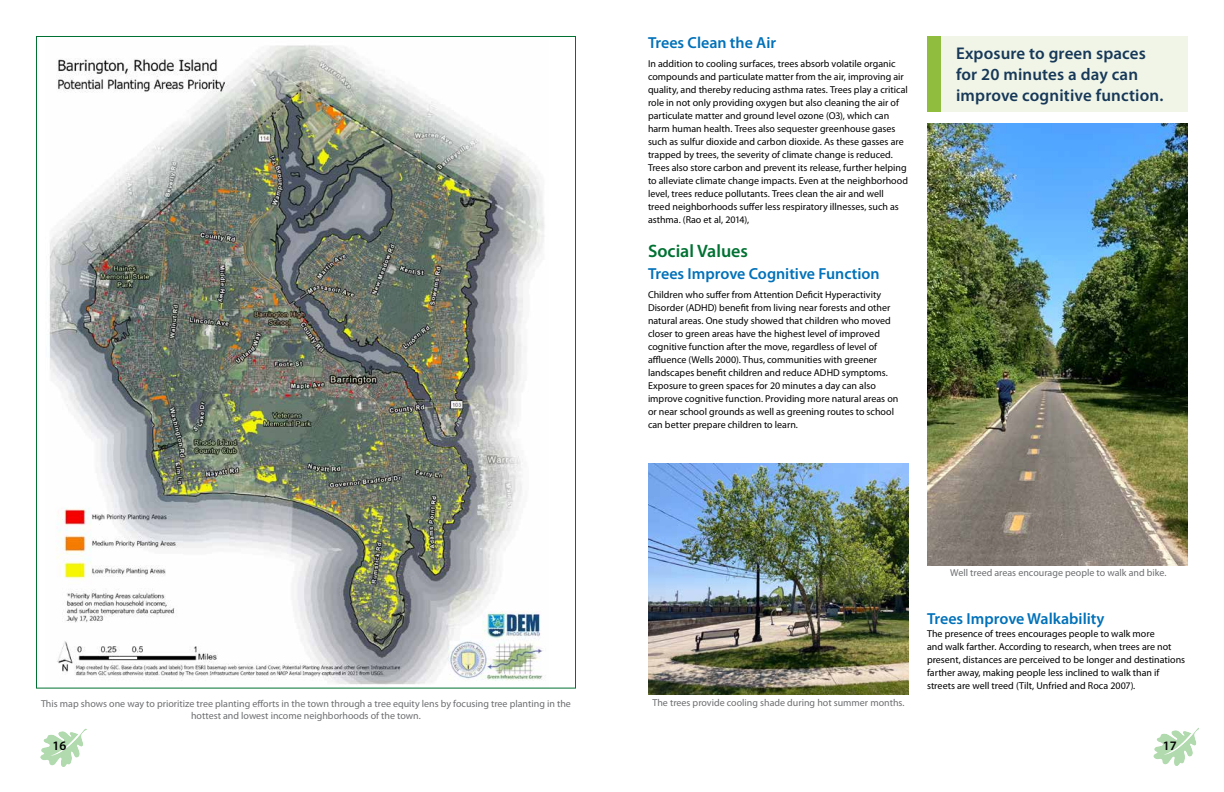
<style>
.page{position:relative;width:1224px;height:792px;background:#fff}
.page>*{position:absolute;margin:0;border:0;box-sizing:border-box;transform-origin:0 0}
.t1{font:600 18px "Myriad Pro";color:#007132}
.t2{font:600 17px/21px "Myriad Pro";letter-spacing:.01em;color:#173858}
.t3{font:600 16px "Myriad Pro";color:#0071b9}
.t4{font:600 13px "Myriad Pro";color:#000}
.t5{font:10px/13px "Myriad Pro";color:#000}
.t6{font:10px/12px "Myriad Pro";color:#6d6e71;text-align:center}
</style>
<div class="page">
<svg style="left:1192px;top:728px;width:7px;height:7px"></svg>
<svg style="left:79px;top:729px;width:6px;height:7px"></svg>
<img style="left:49px;top:45px;width:496px;height:640px">
<img style="left:648px;top:464px;width:261px;height:230px">
<img style="left:927px;top:124px;width:261px;height:441px">
<div style="left:927px;top:36px;width:261px;height:75px;background:#f0f5e7"></div>
<div style="left:927px;top:36px;width:14px;height:75px;background:#91bd3e"></div>
<p class="t6" style="left:41px;top:697px;width:531px">This map shows one way to prioritize tree planting efforts in the town through a tree equity lens by focusing tree planting in the hottest and lowest income neighborhoods of the town.</p>
<h3 class="t3" style="left:648px;top:32px;width:130px">Trees Clean the Air</h3>
<p class="t5" style="left:648px;top:57px;width:262px">In addition to cooling surfaces, trees absorb volatile organic compounds and particulate matter from the air, improving air quality, and thereby reducing asthma rates. Trees play a critical role in not only providing oxygen but also cleaning the air of particulate matter and ground level ozone (O3), which can harm human health. Trees also sequester greenhouse gases such as sulfur dioxide and carbon dioxide. As these gasses are trapped by trees, the severity of climate change is reduced.<br>Trees also store carbon and prevent its release, further helping to alleviate climate change impacts. Even at the neighborhood level, trees reduce pollutants. Trees clean the air and well treed neighborhoods suffer less respiratory illnesses, such as asthma. (Rao et al, 2014),</p>
<h1 class="t1" style="left:648px;top:239px;width:102px">Social Values</h1>
<h3 class="t3" style="left:648px;top:264px;width:233px">Trees Improve Cognitive Function</h3>
<p class="t5" style="left:648px;top:288px;width:252px">Children who suffer from Attention Deficit Hyperactivity Disorder (ADHD) benefit from living near forests and other natural areas. One study showed that children who moved closer to green areas have the highest level of improved cognitive function after the move, regardless of level of affluence (Wells 2000). Thus, communities with greener landscapes benefit children and reduce ADHD symptoms.<br>Exposure to green spaces for 20 minutes a day can also improve cognitive function. Providing more natural areas on or near school grounds as well as greening routes to school can better prepare children to learn.</p>
<h2 class="t2" style="left:956px;top:42px;width:209px">Exposure to green spaces for 20 minutes a day can improve cognitive function.</h2>
<p class="t6" style="left:652px;top:696px;width:254px">The trees provide cooling shade during hot summer months.</p>
<p class="t6" style="left:950px;top:567px;width:218px">Well treed areas encourage people to walk and bike.</p>
<h3 class="t3" style="left:927px;top:608px;width:179px">Trees Improve Walkability</h3>
<p class="t5" style="left:927px;top:627px;width:260px">The presence of trees encourages people to walk more<br>and walk farther. According to research, when trees are not present, distances are perceived to be longer and destinations farther away, making people less inclined to walk than if streets are well treed (Tilt, Unfried and Roca 2007).</p>
<h3 class="t4" style="left:53px;top:737px;width:15px">16</h3>
<h3 class="t4" style="left:1163px;top:737px;width:15px">17</h3>
</div>
